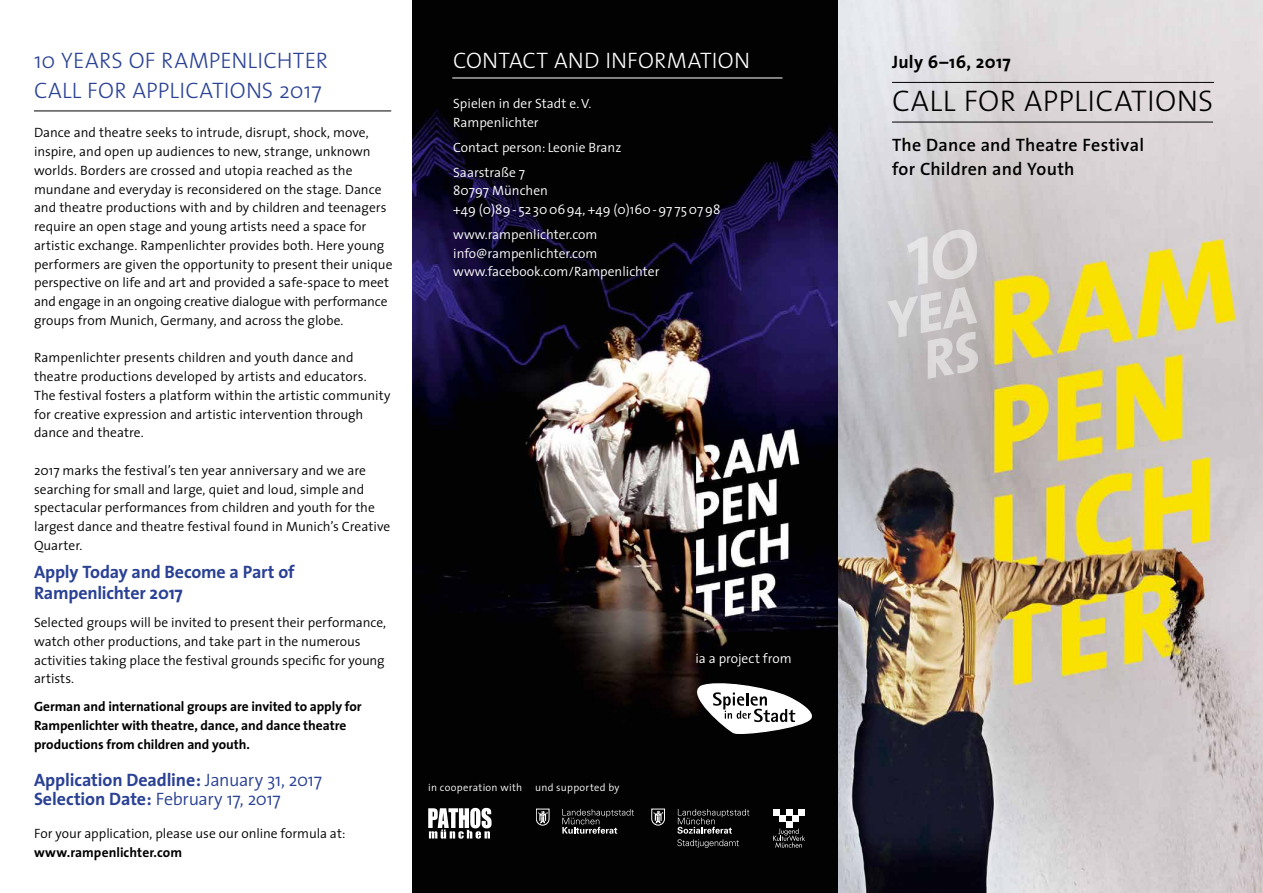
<style>
.page{position:relative;width:1263px;height:893px;background:#fff}
.page>*{position:absolute;margin:0;border:0;box-sizing:border-box;transform-origin:0 0}
.t1{font:300 30px "The Sans";letter-spacing:.015em;color:#000}
.t2{font:300 22.5px/30px "The Sans";letter-spacing:.01em;color:#2a4194}
.t3{font:300 22.5px "The Sans";letter-spacing:.01em;color:#fff}
.t4{font:700 18px/21px "The Sans";letter-spacing:-.01em;color:#2a4194}
.t5{font:600 18px/24px "The Sans";letter-spacing:.015em;color:#000}
.t6{font:700 18px "The Sans";letter-spacing:.015em;color:#000}
.t7{font:300 13.5px/18.8px "The Sans";color:#000}
.t8{font:300 13.5px/18.8px "The Sans";color:#fff}
.t9{font:700 13.5px/18.8px "The Sans";letter-spacing:-.005em;color:#000}
.t10{font:300 10.5px "The Sans";letter-spacing:.03em;color:#fff}
.s1{font-weight:300}
</style>
<div class="page">
<img style="left:412px;top:0;width:851px;height:893px">
<div style="left:412px;top:770px;width:426px;height:123px;background:#000"></div>
<hr style="left:34px;top:111px;width:357px;height:1px;background:#000">
<hr style="left:452px;top:78px;width:330px;height:1px;background:#fff">
<hr style="left:892px;top:82px;width:322px;height:1px;background:#000">
<hr style="left:892px;top:122px;width:321px;height:1px;background:#000">
<svg style="left:887px;top:228px;width:92px;height:151px;background:#ccc9ca"></svg>
<svg style="left:562px;top:809px;width:72px;height:25px"></svg>
<svg style="left:536px;top:809px;width:13px;height:16px"></svg>
<svg style="left:651px;top:809px;width:14px;height:16px"></svg>
<svg style="left:677px;top:809px;width:72px;height:39px"></svg>
<svg style="left:428px;top:808px;width:64px;height:31px"></svg>
<svg style="left:685px;top:680px;width:130px;height:56px"></svg>
<svg style="left:773px;top:822px;width:32px;height:26px"></svg>
<svg style="left:786px;top:809px;width:6px;height:6px"></svg>
<svg style="left:773px;top:809px;width:6px;height:6px"></svg>
<div style="left:798px;top:809px;width:7px;height:6px;background:#fff"></div>
<div style="left:779px;top:815px;width:7px;height:7px;background:#fff"></div>
<div style="left:792px;top:815px;width:6px;height:7px;background:#fff"></div>
<h2 class="t2" style="left:34px;top:44px;width:295px">10 YEARS OF RAMPENLICHTER<br>CALL FOR APPLICATIONS 2017</h2>
<p class="t7" style="left:34px;top:123px;width:360px">Dance and theatre seeks to intrude, disrupt, shock, move, inspire, and open up audiences to new, strange, unknown worlds. Borders are crossed and utopia reached as the mundane and everyday is reconsidered on the stage. Dance and theatre productions with and by children and teenagers require an open stage and young artists need a space for artistic exchange. Rampenlichter provides both. Here young performers are given the opportunity to present their unique perspective on life and art and provided a safe-space to meet and engage in an ongoing creative dialogue with performance groups from Munich, Germany, and across the globe.</p>
<p class="t7" style="left:34px;top:348px;width:358px">Rampenlichter presents children and youth dance and theatre productions developed by artists and educators.<br>The festival fosters a platform within the artistic community for creative expression and artistic intervention through dance and theatre.</p>
<p class="t7" style="left:34px;top:460px;width:358px">2017 marks the festival’s ten year anniversary and we are searching for small and large, quiet and loud, simple and spectacular performances from children and youth for the largest dance and theatre festival found in Munich’s Creative Quarter.</p>
<h3 class="t4" style="left:34px;top:561px;width:262px">Apply Today and Become a Part of<br>Rampenlichter 2017</h3>
<p class="t7" style="left:34px;top:613px;width:354px">Selected groups will be invited to present their performance, watch other productions, and take part in the numerous activities taking place the festival grounds specific for young artists.</p>
<p class="t9" style="left:34px;top:697px;width:329px">German and international groups are invited to apply for<br>Rampenlichter with theatre, dance, and dance theatre productions from children and youth.</p>
<h3 class="t4" style="left:34px;top:770px;width:289px;line-height:18.8px">Application Deadline: <span class="s1">January 31, 2017<br></span>Selection Date: <span class="s1">February 17, 2017</span></h3>
<p class="t7" style="left:34px;top:824px;width:313px">For your application, please use our online formula at:</p>
<p class="t9" style="left:34px;top:843px;width:150px">www.rampenlichter.com</p>
<h2 class="t3" style="left:453px;top:41px;width:298px">CONTACT AND INFORMATION</h2>
<p class="t8" style="left:453px;top:94px;width:140px">Spielen in der Stadt e. V.<br>Rampenlichter</p>
<p class="t8" style="left:453px;top:135px;width:170px;line-height:24.8px">Contact person: Leonie Branz<br>Saarstraße 7</p>
<p class="t8" style="left:453px;top:181px;width:269px">80797 München<br>+49 (0)89- 52 300694, +49 (0)160-97 750798</p>
<p class="t8" style="left:453px;top:225px;width:208px">www.rampenlichter.com info@rampenlichter.com www.facebook.com/Rampenlichter</p>
<p class="t10" style="left:428px;top:779px;width:193px">in cooperation with und supported by</p>
<p class="t8" style="left:695px;top:648px;width:98px">ia a project from</p>
<h3 class="t6" style="left:892px;top:46px;width:120px">July 6–16, 2017</h3>
<h1 class="t1" style="left:892px;top:76px;width:323px">CALL FOR APPLICATIONS</h1>
<h3 class="t5" style="left:892px;top:132px;width:254px">The Dance and Theatre Festival for Children and Youth</h3>
</div>
